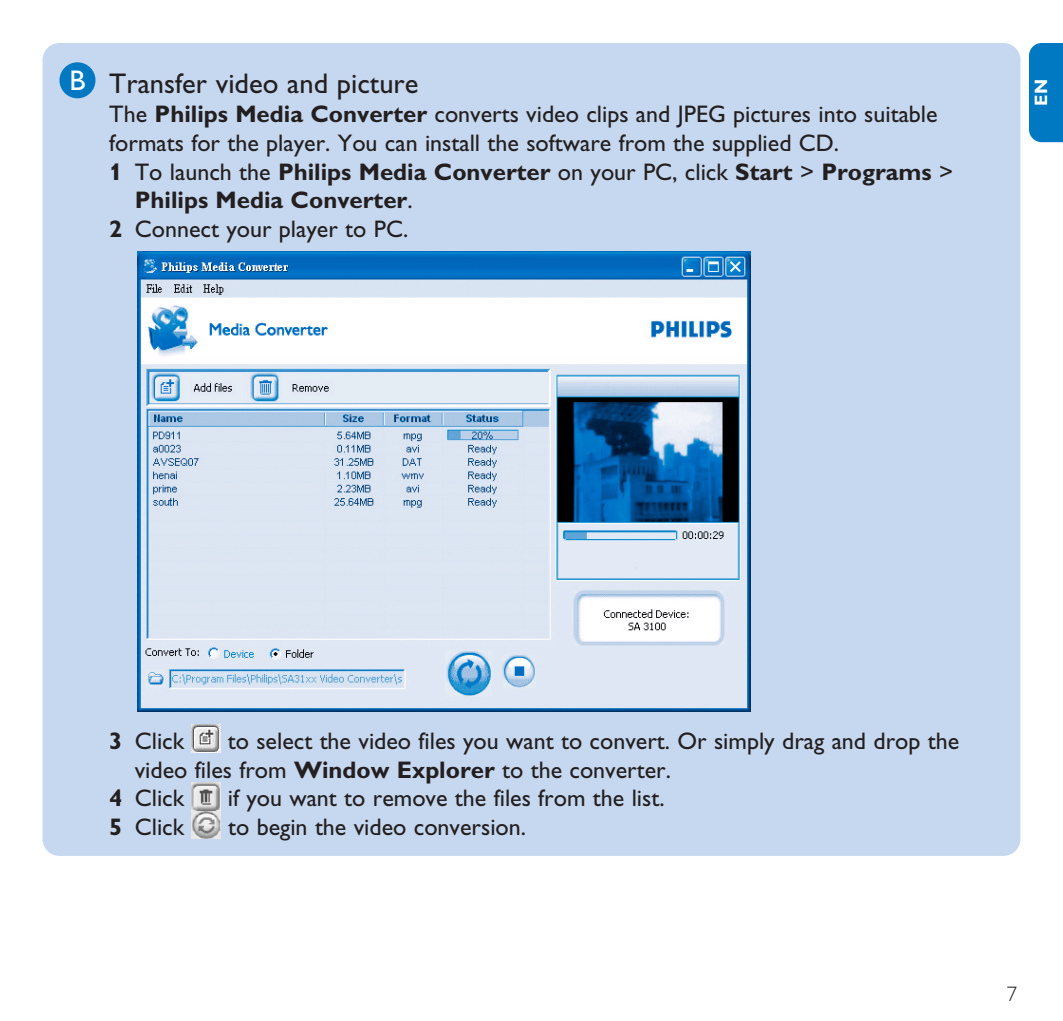
<style>
.page{position:relative;width:1063px;height:1021px;background:#fff}
.page>*{position:absolute;margin:0;border:0;box-sizing:border-box;transform-origin:0 0}
.t1{font:28.5px "Gill Alt One";color:#231f20}
.t2{font:28.5px "Gill Sans Std";color:#fff}
.t3{font:24px "Gill Alt One";color:#231f20}
.t4{font:700 24px "Gill Alt One";color:#231f20}
.t5{font:300 21px "Gill Alt One";color:#231f20}
.t6{font:700 18px "Gill Alt One";color:#fff}
.s1{font-weight:700}
.s2{font-weight:400}
</style>
<div class="page">
<div style="left:1029px;top:43px;width:34px;height:99px;background:#0079c2"></div>
<div style="left:43px;top:43px;width:977px;height:812px;background:#c6d8ef;border-radius:17px"></div>
<svg style="left:192px;top:838px;width:29px;height:1px"></svg>
<img style="left:192px;top:782px;width:29px;height:56px">
<svg style="left:192px;top:782px;width:28px;height:28px"></svg>
<img style="left:192px;top:724px;width:28px;height:28px">
<img style="left:138px;top:252px;width:612px;height:459px">
<div style="left:59px;top:62px;width:36px;height:36px;background:#0079c2;border-radius:50%"></div>
<p class="t2" style="left:70px;top:71px;width:18px">B</p>
<p class="t1" style="left:109px;top:73px;width:311px">Transfer video and picture</p>
<p class="t3" style="left:109px;top:105px;width:830px">The <span class="s1">Philips Media Converter</span> converts video clips and JPEG pictures into suitable</p>
<p class="t3" style="left:109px;top:134px;width:731px">formats for the player. You can install the software from the supplied CD.</p>
<p class="t4" style="left:109px;top:163px;width:845px">1 <span class="s2">To launch the</span> Philips Media Converter <span class="s2">on your PC, click</span> Start <span class="s2">&gt;</span> Programs <span class="s2">&gt;</span></p>
<p class="t4" style="left:135px;top:192px;width:279px">Philips Media Converter<span class="s2">.</span></p>
<p class="t3" style="left:109px;top:221px;width:301px"><span class="s1">2</span> Connect your player to PC.</p>
<p class="t6" style="left:1035px;top:106px;width:28px;rotate:-90deg">EN</p>
<p class="t3" style="left:109px;top:732px;width:77px"><span class="s1">3</span> Click</p>
<p class="t3" style="left:228px;top:732px;width:733px">to select the video files you want to convert. Or simply drag and drop the</p>
<p class="t3" style="left:135px;top:761px;width:538px">video files from <span class="s1">Window Explorer</span> to the converter.</p>
<p class="t3" style="left:109px;top:789px;width:77px"><span class="s1">4</span> Click</p>
<p class="t3" style="left:228px;top:789px;width:438px">if you want to remove the files from the list.</p>
<p class="t3" style="left:109px;top:818px;width:77px"><span class="s1">5</span> Click</p>
<p class="t3" style="left:228px;top:818px;width:300px">to begin the video conversion.</p>
<p class="t5" style="left:1007px;top:986px;width:12px">7</p>
</div>
